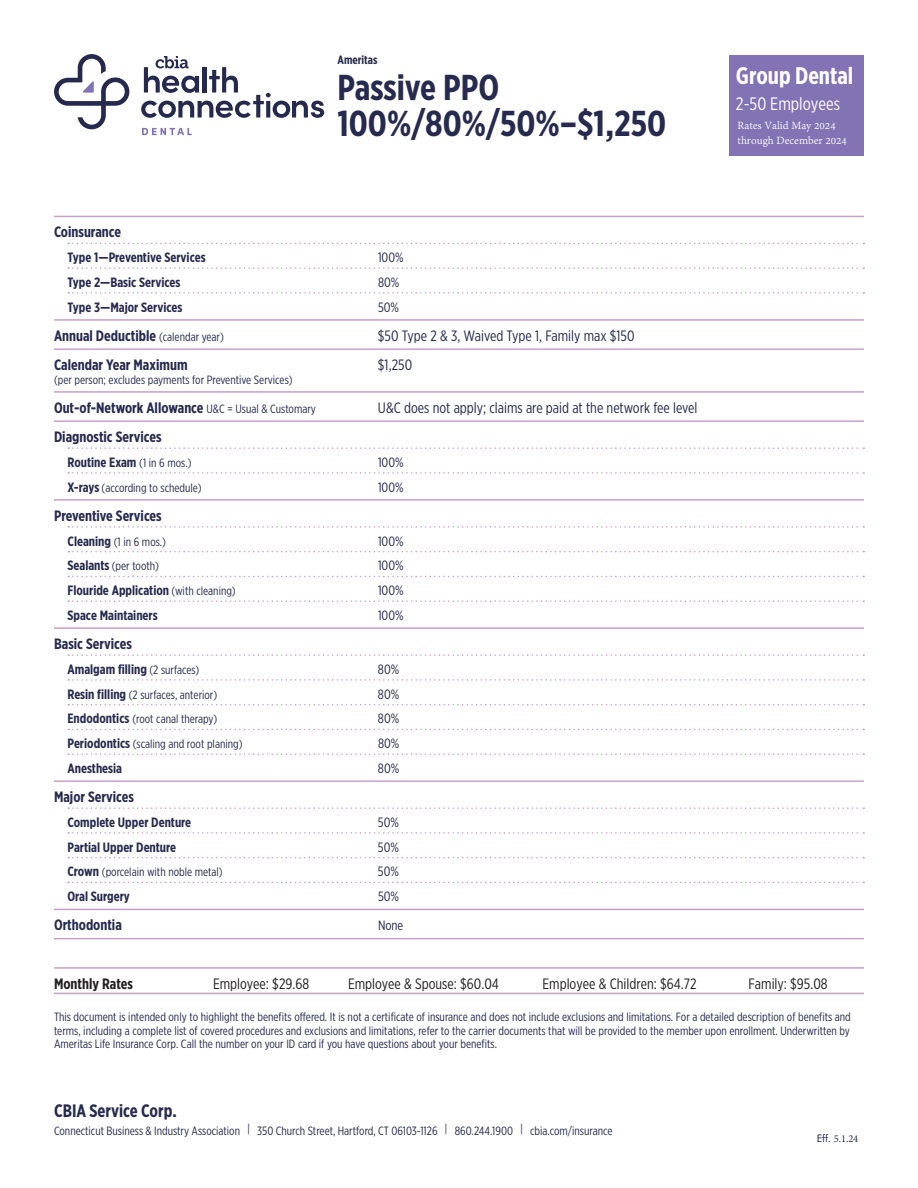
<style>
.page{position:relative;width:918px;height:1188px;background:#fff}
.page>*{position:absolute;margin:0;border:0;box-sizing:border-box;transform-origin:0 0}
.t1{font:700 36px "Gotham X Narrow";color:#262a4e}
.t2{font:700 24px "Gotham X Narrow";color:#fff}
.t3{font:700 18px "Gotham X Narrow";color:#262a4e}
.t4{font:18px "Gotham X Narrow";color:#fff}
.Benefit_title{font:700 15px "Gotham X Narrow";color:#262a4e}
.Benefit_title-2{font:15px "Gotham X Narrow";color:#262a4e}
.Benefit_title-3{font:15px "Gotham X Narrow";color:#231f20}
.Benefit_title-4{font:700 15px "Gotham X Narrow";color:#231f20}
.Benefit_subcategory{font:700 13.5px "Gotham X Narrow";color:#262a4e}
.Benefit_subcategory-2{font:13.5px "Gotham X Narrow";color:#262a4e}
.Benefit_title-5{font:13.5px "Gotham X Narrow";color:#262a4e}
.Benefit_title-6{font:12px/13.5px "Gotham X Narrow";color:#262a4e;text-align:justify}
.Benefit_subcategory-3{font:12px "Gotham X Narrow";color:#262a4e}
.t5{font:12px/15px "Adobe Devanagari";color:#fff}
.t6{font:700 12px "Gotham X Narrow";color:#262a4e}
.t7{font:10.5px "Minion Pro";color:#262a4e}
.s1{font-weight:400;font-size:12px}
.s2{font-weight:700;font-size:13.5px}
.s3{font-family:"Futura BT"}
</style>
<div class="page">
<div style="left:729px;top:55px;width:135px;height:101px;background:#8372b4"></div>
<svg style="left:54px;top:54px;width:75px;height:75px"></svg>
<svg style="left:141px;top:56px;width:183px;height:62px"></svg>
<svg style="left:142px;top:128px;width:50px;height:7px"></svg>
<hr style="left:54px;top:216px;width:810px;height:1px;background:#c7a0c9">
<svg style="left:68px;top:243px;width:796px;height:1px"></svg>
<svg style="left:68px;top:267px;width:796px;height:2px"></svg>
<svg style="left:68px;top:292px;width:796px;height:2px"></svg>
<hr style="left:54px;top:319px;width:810px;height:2px;background:#c7a0c9">
<hr style="left:54px;top:348px;width:810px;height:2px;background:#c7a0c9">
<hr style="left:54px;top:391px;width:810px;height:2px;background:#c7a0c9">
<hr style="left:54px;top:420px;width:810px;height:2px;background:#c7a0c9">
<svg style="left:68px;top:447px;width:796px;height:2px"></svg>
<svg style="left:68px;top:472px;width:796px;height:2px"></svg>
<hr style="left:54px;top:499px;width:810px;height:2px;background:#c7a0c9">
<svg style="left:68px;top:526px;width:796px;height:2px"></svg>
<svg style="left:68px;top:551px;width:796px;height:1px"></svg>
<svg style="left:68px;top:576px;width:796px;height:1px"></svg>
<svg style="left:68px;top:600px;width:796px;height:2px"></svg>
<hr style="left:54px;top:627px;width:810px;height:2px;background:#c7a0c9">
<svg style="left:68px;top:654px;width:796px;height:2px"></svg>
<svg style="left:68px;top:679px;width:796px;height:2px"></svg>
<svg style="left:68px;top:704px;width:796px;height:1px"></svg>
<svg style="left:68px;top:729px;width:796px;height:1px"></svg>
<svg style="left:68px;top:753px;width:796px;height:2px"></svg>
<hr style="left:54px;top:780px;width:810px;height:2px;background:#c7a0c9">
<svg style="left:68px;top:807px;width:796px;height:2px"></svg>
<svg style="left:68px;top:832px;width:796px;height:2px"></svg>
<svg style="left:68px;top:857px;width:796px;height:1px"></svg>
<svg style="left:68px;top:882px;width:796px;height:1px"></svg>
<hr style="left:54px;top:909px;width:810px;height:1px;background:#c7a0c9">
<hr style="left:54px;top:938px;width:810px;height:1px;background:#c7a0c9">
<hr style="left:54px;top:967px;width:810px;height:2px;background:#c7a0c9">
<hr style="left:54px;top:993px;width:810px;height:1px;background:#c7a0c9">
<p class="t6" style="left:338px;top:52px;width:41px">Ameritas</p>
<p class="t1" style="left:338px;top:65px;width:163px">Passive PPO</p>
<p class="t1" style="left:338px;top:101px;width:330px">100%/80%/50%–$1,250</p>
<p class="Benefit_title" style="left:54px;top:223px;width:69px">Coinsurance</p>
<p class="Benefit_subcategory" style="left:68px;top:249px;width:140px">Type 1—Preventive Services</p>
<p class="Benefit_subcategory-2" style="left:378px;top:249px;width:27px">100%</p>
<p class="Benefit_subcategory" style="left:68px;top:274px;width:114px">Type 2—Basic Services</p>
<p class="Benefit_subcategory-2" style="left:378px;top:274px;width:23px">80%</p>
<p class="Benefit_subcategory" style="left:68px;top:299px;width:116px">Type 3—Major Services</p>
<p class="Benefit_subcategory-2" style="left:378px;top:299px;width:23px">50%</p>
<p class="Benefit_title" style="left:54px;top:326px;width:171px">Annual Deductible <span class="s1">(calendar year)</span></p>
<p class="Benefit_title-2" style="left:378px;top:327px;width:258px">$50 Type 2 &amp; 3, Waived Type 1, Family max $150</p>
<p class="Benefit_title" style="left:54px;top:356px;width:135px">Calendar Year Maximum</p>
<p class="Benefit_title-2" style="left:378px;top:356px;width:36px">$1,250</p>
<p class="Benefit_title-6" style="left:54px;top:373px;width:240px">(per person; excludes payments for Preventive Services)</p>
<p class="Benefit_title" style="left:54px;top:398px;width:263px">Out-of-Network Allowance <span class="s1">U&amp;C = Usual &amp; Customary</span></p>
<p class="Benefit_title-2" style="left:378px;top:399px;width:321px">U&amp;C does not apply; claims are paid at the network fee level</p>
<p class="Benefit_title" style="left:54px;top:428px;width:109px">Diagnostic Services</p>
<p class="Benefit_subcategory" style="left:68px;top:454px;width:126px">Routine Exam <span class="s1">(1 in 6 mos.)</span></p>
<p class="Benefit_subcategory-2" style="left:378px;top:454px;width:27px">100%</p>
<p class="Benefit_subcategory-3" style="left:67px;top:480px;width:136px"><span class="s2">X-rays</span> (according to schedule)</p>
<p class="Benefit_subcategory-2" style="left:378px;top:479px;width:27px">100%</p>
<p class="Benefit_title" style="left:54px;top:506px;width:109px">Preventive Services</p>
<p class="Benefit_subcategory-3" style="left:67px;top:534px;width:100px"><span class="s2">Cleaning</span> (1 in 6 mos.)</p>
<p class="Benefit_subcategory-2" style="left:378px;top:533px;width:27px">100%</p>
<p class="Benefit_subcategory-3" style="left:67px;top:559px;width:93px"><span class="s2">Sealants</span> (per tooth)</p>
<p class="Benefit_subcategory-2" style="left:378px;top:558px;width:27px">100%</p>
<p class="Benefit_subcategory" style="left:68px;top:582px;width:170px">Flouride Application <span class="s1">(with cleaning)</span></p>
<p class="Benefit_subcategory-2" style="left:378px;top:582px;width:27px">100%</p>
<p class="Benefit_subcategory" style="left:68px;top:607px;width:92px">Space Maintainers</p>
<p class="Benefit_subcategory-2" style="left:378px;top:607px;width:27px">100%</p>
<p class="Benefit_title" style="left:54px;top:635px;width:79px">Basic Services</p>
<p class="Benefit_subcategory" style="left:68px;top:661px;width:133px">Amalgam filling <span class="s1">(2 surfaces)</span></p>
<p class="Benefit_subcategory-2" style="left:378px;top:661px;width:23px">80%</p>
<p class="Benefit_subcategory-3" style="left:68px;top:687px;width:151px"><span class="s2">Resin filling</span> (2 surfaces, anterior)</p>
<p class="Benefit_subcategory-2" style="left:378px;top:686px;width:23px">80%</p>
<p class="Benefit_subcategory-3" style="left:67px;top:712px;width:151px"><span class="s2">Endodontics</span> (root canal therapy)</p>
<p class="Benefit_subcategory-2" style="left:378px;top:711px;width:23px">80%</p>
<p class="Benefit_subcategory-3" style="left:67px;top:737px;width:177px"><span class="s2">Periodontics</span> (scaling and root planing)</p>
<p class="Benefit_subcategory-2" style="left:378px;top:735px;width:23px">80%</p>
<p class="Benefit_subcategory" style="left:67px;top:760px;width:56px">Anesthesia</p>
<p class="Benefit_subcategory-2" style="left:378px;top:760px;width:23px">80%</p>
<p class="Benefit_title" style="left:54px;top:788px;width:81px">Major Services</p>
<p class="Benefit_subcategory" style="left:68px;top:814px;width:125px">Complete Upper Denture</p>
<p class="Benefit_subcategory-2" style="left:378px;top:814px;width:23px">50%</p>
<p class="Benefit_subcategory" style="left:68px;top:839px;width:110px">Partial Upper Denture</p>
<p class="Benefit_subcategory-2" style="left:378px;top:839px;width:23px">50%</p>
<p class="Benefit_subcategory-3" style="left:67px;top:865px;width:157px"><span class="s2">Crown</span> (porcelain with noble metal)</p>
<p class="Benefit_subcategory-2" style="left:378px;top:864px;width:23px">50%</p>
<p class="Benefit_subcategory" style="left:68px;top:888px;width:64px">Oral Surgery</p>
<p class="Benefit_subcategory-2" style="left:378px;top:888px;width:23px">50%</p>
<p class="Benefit_title" style="left:54px;top:916px;width:69px">Orthodontia</p>
<p class="Benefit_title-5" style="left:378px;top:918px;width:27px">None</p>
<h2 class="t2" style="left:736px;top:61px;width:119px">Group Dental</h2>
<h3 class="t4" style="left:736px;top:93px;width:106px">2-50 Employees</h3>
<p class="t5" style="left:738px;top:119px;width:111px">Rates Valid May 2024 through December 2024</p>
<p class="Benefit_title-4" style="left:54px;top:974px;width:80px">Monthly Rates</p>
<p class="Benefit_title-3" style="left:213px;top:975px;width:98px">Employee: $29.68</p>
<p class="Benefit_title-3" style="left:348px;top:975px;width:152px">Employee &amp; Spouse: $60.04</p>
<p class="Benefit_title-3" style="left:542px;top:975px;width:156px">Employee &amp; Children: $64.72</p>
<p class="Benefit_title-3" style="left:749px;top:975px;width:81px">Family: $95.08</p>
<p class="Benefit_title-6" style="left:54px;top:1010px;width:798px">This document is intended only to highlight the benefits offered. It is not a certificate of insurance and does not include exclusions and limitations. For a detailed description of benefits and terms, including a complete list of covered procedures and exclusions and limitations, refer to the carrier documents that will be provided to the member upon enrollment. Underwritten by Ameritas Life Insurance Corp. Call the number on your ID card if you have questions about your benefits.</p>
<h3 class="t3" style="left:54px;top:1099px;width:124px">CBIA Service Corp.</h3>
<p class="Benefit_title-6" style="left:54px;top:1123px;width:560px">Connecticut Business &amp; Industry Association | 350 Church Street, Hartford, CT 06103-1126 | 860.244.1900 | cbia.com/insurance</p>
<p class="t7" style="left:817px;top:1132px;width:43px"><span class="s3">Eff.</span> 5.1.24</p>
</div>
